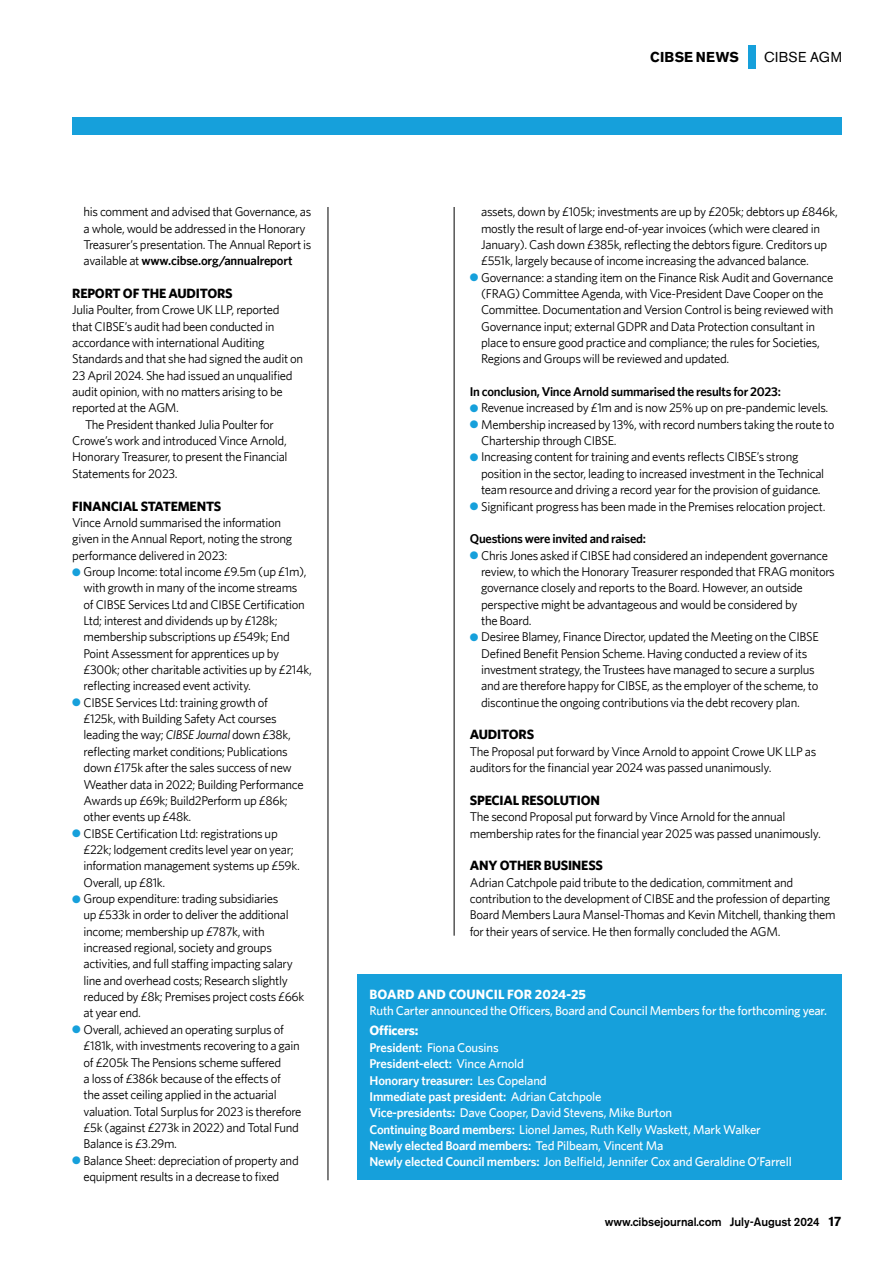
<style>
.page{position:relative;width:893px;height:1263px;background:#fff}
.page>*{position:absolute;margin:0;border:0;box-sizing:border-box;transform-origin:0 0}
.Standfirst{font:700 14.25px "Akzidenz Grotesk BE";letter-spacing:.015em;color:#000}
.Box_text{font:700 13.5px "Whitney";letter-spacing:-.015em;color:#000}
.Box_text-2{font:700 13.5px "Whitney";letter-spacing:.005em;color:#fff}
.Box_text-3{font:12.75px/16.4px "Whitney";letter-spacing:-.025em;color:#000}
.Box_text-4{font:500 12.75px/16.4px "Whitney";letter-spacing:-.02em;color:#fff}
.Box_text-5{font:600 12.75px "Whitney";letter-spacing:-.015em;color:#fff}
.Box_text-6{font:600 12.75px "Whitney";letter-spacing:-.02em;color:#000}
.Standfirst-2{font:500 12px "Akzidenz Grotesk BE";letter-spacing:-.005em;color:#000}
.s1{font-weight:600}
.s2{color:#16a0db}
.s3{font-style:italic}
.s4{font-size:23.1px;color:#16a0db}
.s5{font-weight:400}
.s6{font-weight:500}
.s7{font-weight:700;font-size:13.5px}
</style>
<div class="page">
<div style="left:358px;top:974px;width:484px;height:206px;background:#16a0db"></div>
<div style="left:72px;top:118px;width:770px;height:17px;background:#16a0db"></div>
<hr style="left:328px;top:207px;width:1px;height:973px;background:#000">
<hr style="left:454px;top:207px;width:1px;height:729px;background:#000">
<p class="Box_text-3" style="left:84px;top:203px;width:229px">his comment and advised that Governance, as a whole, would be addressed in the Honorary Treasurer’s presentation. The Annual Report is available at <span class="s1">www.cibse.org/annualreport</span></p>
<p class="Box_text" style="left:72px;top:285px;width:162px">REPORT OF THE AUDITORS</p>
<p class="Box_text-3" style="left:72px;top:301px;width:232px">Julia Poulter, from Crowe UK LLP, reported<br>that CIBSE’s audit had been conducted in accordance with international Auditing Standards and that she had signed the audit on 23 April 2024. She had issued an unqualified audit opinion, with no matters arising to be reported at the AGM.</p>
<p class="Box_text-3" style="left:72px;top:416px;width:217px;text-indent:13px">The President thanked Julia Poulter for Crowe’s work and introduced Vince Arnold, Honorary Treasurer, to present the Financial Statements for 2023.</p>
<p class="Box_text" style="left:72px;top:498px;width:151px">FINANCIAL STATEMENTS</p>
<p class="Box_text-3" style="left:72px;top:514px;width:221px">Vince Arnold summarised the information given in the Annual Report, noting the strong performance delivered in 2023:</p>
<p class="Box_text-3" style="left:84px;top:563px;width:230px;text-indent:-11px"><span class="s2">●</span> Group Income: total income £9.5m (up £1m), with growth in many of the income streams<br>of CIBSE Services Ltd and CIBSE Certification Ltd; interest and dividends up by £128k; membership subscriptions up £549k; End Point Assessment for apprentices up by £300k; other charitable activities up by £214k, reflecting increased event activity.</p>
<p class="Box_text-3" style="left:84px;top:694px;width:222px;text-indent:-11px"><span class="s2">●</span> CIBSE Services Ltd: training growth of<br>£125k, with Building Safety Act courses leading the way; <span class="s3">CIBSE Journal</span> down £38k, reflecting market conditions; Publications down £175k after the sales success of new Weather data in 2022; Building Performance Awards up £69k; Build2Perform up £86k; other events up £48k.</p>
<p class="Box_text-3" style="left:84px;top:825px;width:218px;text-indent:-11px"><span class="s2">●</span> CIBSE Certification Ltd: registrations up £22k; lodgement credits level year on year; information management systems up £59k.<br>Overall, up £81k.</p>
<p class="Box_text-3" style="left:84px;top:890px;width:222px;text-indent:-11px"><span class="s2">●</span> Group expenditure: trading subsidiaries<br>up £533k in order to deliver the additional income; membership up £787k, with increased regional, society and groups activities, and full staffing impacting salary line and overhead costs; Research slightly reduced by £8k; Premises project costs £66k at year end.</p>
<p class="Box_text-3" style="left:84px;top:1021px;width:219px;text-indent:-11px"><span class="s2">●</span> Overall, achieved an operating surplus of £181k, with investments recovering to a gain of £205k The Pensions scheme suffered<br>a loss of £386k because of the effects of<br>the asset ceiling applied in the actuarial valuation. Total Surplus for 2023 is therefore £5k (against £273k in 2022) and Total Fund Balance is £3.29m.</p>
<p class="Box_text-3" style="left:84px;top:1152px;width:217px;text-indent:-11px"><span class="s2">●</span> Balance Sheet: depreciation of property and equipment results in a decrease to fixed</p>
<p class="Standfirst" style="left:650px;top:49px;width:193px">CIBSE NEWS <span class="s4">|</span> <span class="s5">CIBSE AGM</span></p>
<p class="Box_text-3" style="left:481px;top:203px;width:358px">assets, down by £105k; investments are up by £205k; debtors up £846k, mostly the result of large end-of-year invoices (which were cleared in January). Cash down £385k, reflecting the debtors figure. Creditors up £551k, largely because of income increasing the advanced balance.</p>
<p class="Box_text-3" style="left:481px;top:269px;width:354px;text-indent:-11px"><span class="s2">●</span> Governance: a standing item on the Finance Risk Audit and Governance (FRAG) Committee Agenda, with Vice-President Dave Cooper on the Committee. Documentation and Version Control is being reviewed with Governance input; external GDPR and Data Protection consultant in place to ensure good practice and compliance; the rules for Societies, Regions and Groups will be reviewed and updated.</p>
<p class="Box_text-6" style="left:470px;top:384px;width:313px">In conclusion, Vince Arnold summarised the results for 2023:</p>
<p class="Box_text-3" style="left:470px;top:399px;width:360px"><span class="s2">●</span> Revenue increased by £1m and is now 25% up on pre-pandemic levels.</p>
<p class="Box_text-3" style="left:481px;top:416px;width:355px;text-indent:-11px"><span class="s2">●</span> Membership increased by 13%, with record numbers taking the route to<br>Chartership through CIBSE.</p>
<p class="Box_text-3" style="left:481px;top:449px;width:345px;text-indent:-11px"><span class="s2">●</span> Increasing content for training and events reflects CIBSE’s strong position in the sector, leading to increased investment in the Technical team resource and driving a record year for the provision of guidance.</p>
<p class="Box_text-3" style="left:470px;top:498px;width:357px"><span class="s2">●</span> Significant progress has been made in the Premises relocation project.</p>
<p class="Box_text-6" style="left:470px;top:531px;width:178px">Questions were invited and raised:</p>
<p class="Box_text-3" style="left:481px;top:547px;width:355px;text-indent:-11px"><span class="s2">●</span> Chris Jones asked if CIBSE had considered an independent governance review, to which the Honorary Treasurer responded that FRAG monitors governance closely and reports to the Board. However, an outside perspective might be advantageous and would be considered by<br>the Board.</p>
<p class="Box_text-3" style="left:481px;top:628px;width:339px;text-indent:-11px"><span class="s2">●</span> Desiree Blamey, Finance Director, updated the Meeting on the CIBSE Defined Benefit Pension Scheme. Having conducted a review of its investment strategy, the Trustees have managed to secure a surplus and are therefore happy for CIBSE, as the employer of the scheme, to discontinue the ongoing contributions via the debt recovery plan.</p>
<p class="Box_text" style="left:470px;top:726px;width:66px">AUDITORS</p>
<p class="Box_text-3" style="left:470px;top:743px;width:348px">The Proposal put forward by Vince Arnold to appoint Crowe UK LLP as auditors for the financial year 2024 was passed unanimously.</p>
<p class="Box_text" style="left:470px;top:792px;width:132px">SPECIAL RESOLUTION</p>
<p class="Box_text-3" style="left:470px;top:808px;width:352px">The second Proposal put forward by Vince Arnold for the annual membership rates for the financial year 2025 was passed unanimously.</p>
<p class="Box_text" style="left:470px;top:857px;width:135px">ANY OTHER BUSINESS</p>
<p class="Box_text-3" style="left:470px;top:874px;width:367px">Adrian Catchpole paid tribute to the dedication, commitment and contribution to the development of CIBSE and the profession of departing Board Members Laura Mansel-Thomas and Kevin Mitchell, thanking them for their years of service. He then formally concluded the AGM.</p>
<p class="Box_text-2" style="left:369px;top:986px;width:218px">BOARD AND COUNCIL FOR 2024-25</p>
<p class="Box_text-4" style="left:369px;top:1002px;width:459px">Ruth Carter announced the Officers, Board and Council Members for the forthcoming year.</p>
<p class="Box_text-2" style="left:369px;top:1022px;width:51px">Officers:</p>
<p class="Box_text-4" style="left:369px;top:1039px;width:131px"><span class="s1">President:</span> Fiona Cousins</p>
<p class="Box_text-5" style="left:369px;top:1056px;width:156px">President-elect: <span class="s6">Vince Arnold</span></p>
<p class="Box_text-5" style="left:369px;top:1072px;width:179px">Honorary treasurer: <span class="s6">Les Copeland</span></p>
<p class="Box_text-5" style="left:369px;top:1089px;width:234px">Immediate past president: <span class="s6">Adrian Catchpole</span></p>
<p class="Box_text-4" style="left:369px;top:1104px;width:304px"><span class="s1">Vice-presidents:</span> Dave Cooper, David Stevens, Mike Burton</p>
<p class="Box_text-4" style="left:369px;top:1120px;width:393px"><span class="s1">Continuing Board members:</span> Lionel James, Ruth Kelly Waskett, Mark Walker<br><span class="s1">Newly elected Board members:</span> Ted Pilbeam, Vincent Ma</p>
<p class="Box_text-4" style="left:369px;top:1153px;width:424px"><span class="s1">Newly elected Council members:</span> Jon Belfield, Jennifer Cox and Geraldine O’Farrell</p>
<p class="Standfirst-2" style="left:605px;top:1215px;width:238px">www.cibsejournal.com July-August 2024 <span class="s7">17</span></p>
</div>
